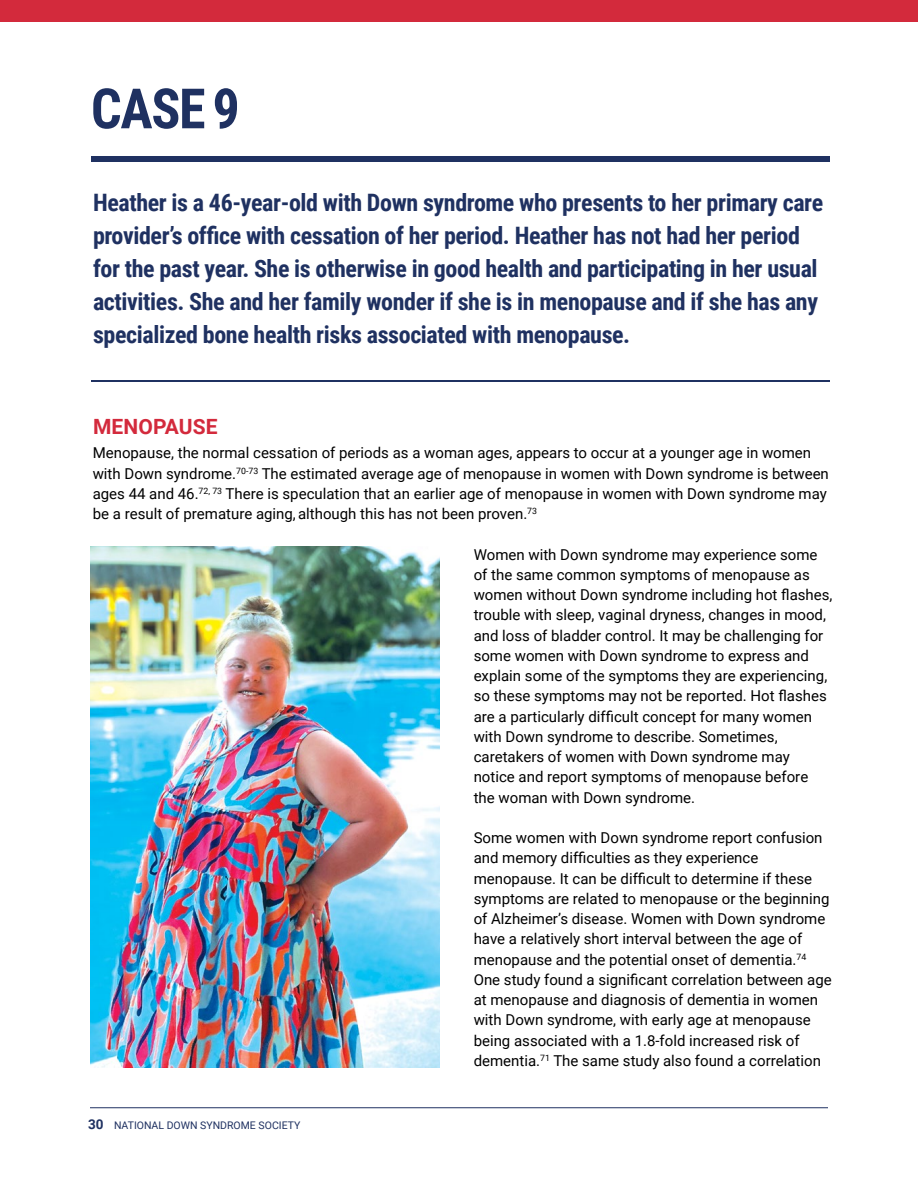
<style>
.page{position:relative;width:918px;height:1188px;background:#fff}
.page>*{position:absolute;margin:0;border:0;box-sizing:border-box;transform-origin:0 0}
.t1{font:700 55.65px "Roboto Condensed";color:#1f3161}
.t2{font:700 24px/33px "Roboto Condensed";letter-spacing:-.015em;color:#1f3161}
.t3{font:700 21px "Roboto";letter-spacing:.005em;color:#d32a3c}
.t4{font:15px/20.2px "Roboto";color:#000}
.t5{font:10.5px "Roboto";color:#1f3161}
.s1{font-weight:700;font-size:13.5px}
</style>
<div class="page">
<hr style="left:90px;top:1107px;width:738px;height:1px;background:#1f3161">
<div style="left:0;top:0;width:918px;height:22px;background:#d32a3c"></div>
<div style="left:92px;top:156px;width:738px;height:6px;background:#1f3161"></div>
<hr style="left:92px;top:380px;width:738px;height:2px;background:#1f3161">
<img style="left:90px;top:547px;width:349px;height:520px">
<h1 class="t1" style="left:91px;top:87px;width:150px">CASE 9</h1>
<p class="t2" style="left:93px;top:189px;width:732px">Heather is a 46-year-old with Down syndrome who presents to her primary care provider’s office with cessation of her period. Heather has not had her period for the past year. She is otherwise in good health and participating in her usual activities. She and her family wonder if she is in menopause and if she has any specialized bone health risks associated with menopause.</p>
<h3 class="t3" style="left:93px;top:417px;width:126px">MENOPAUSE</h3>
<p class="t4" style="left:93px;top:442px;width:738px">Menopause, the normal cessation of periods as a woman ages, appears to occur at a younger age in women with Down syndrome.<sup>70-73</sup> The estimated average age of menopause in women with Down syndrome is between ages 44 and 46.<sup>72,</sup> <sup>73</sup> There is speculation that an earlier age of menopause in women with Down syndrome may be a result of premature aging, although this has not been proven.<sup>73</sup></p>
<p class="t4" style="left:474px;top:544px;width:360px">Women with Down syndrome may experience some of the same common symptoms of menopause as women without Down syndrome including hot flashes, trouble with sleep, vaginal dryness, changes in mood, and loss of bladder control. It may be challenging for some women with Down syndrome to express and explain some of the symptoms they are experiencing, so these symptoms may not be reported. Hot flashes are a particularly difficult concept for many women with Down syndrome to describe. Sometimes, caretakers of women with Down syndrome may notice and report symptoms of menopause before the woman with Down syndrome.</p>
<p class="t4" style="left:474px;top:827px;width:360px">Some women with Down syndrome report confusion and memory difficulties as they experience menopause. It can be difficult to determine if these symptoms are related to menopause or the beginning of Alzheimer’s disease. Women with Down syndrome have a relatively short interval between the age of menopause and the potential onset of dementia.<sup>74<br></sup>One study found a significant correlation between age at menopause and diagnosis of dementia in women with Down syndrome, with early age at menopause being associated with a 1.8-fold increased risk of dementia.<sup>71</sup> The same study also found a correlation</p>
<p class="t5" style="left:88px;top:1119px;width:214px"><span class="s1">30</span> NATIONAL DOWN SYNDROME SOCIETY</p>
</div>
